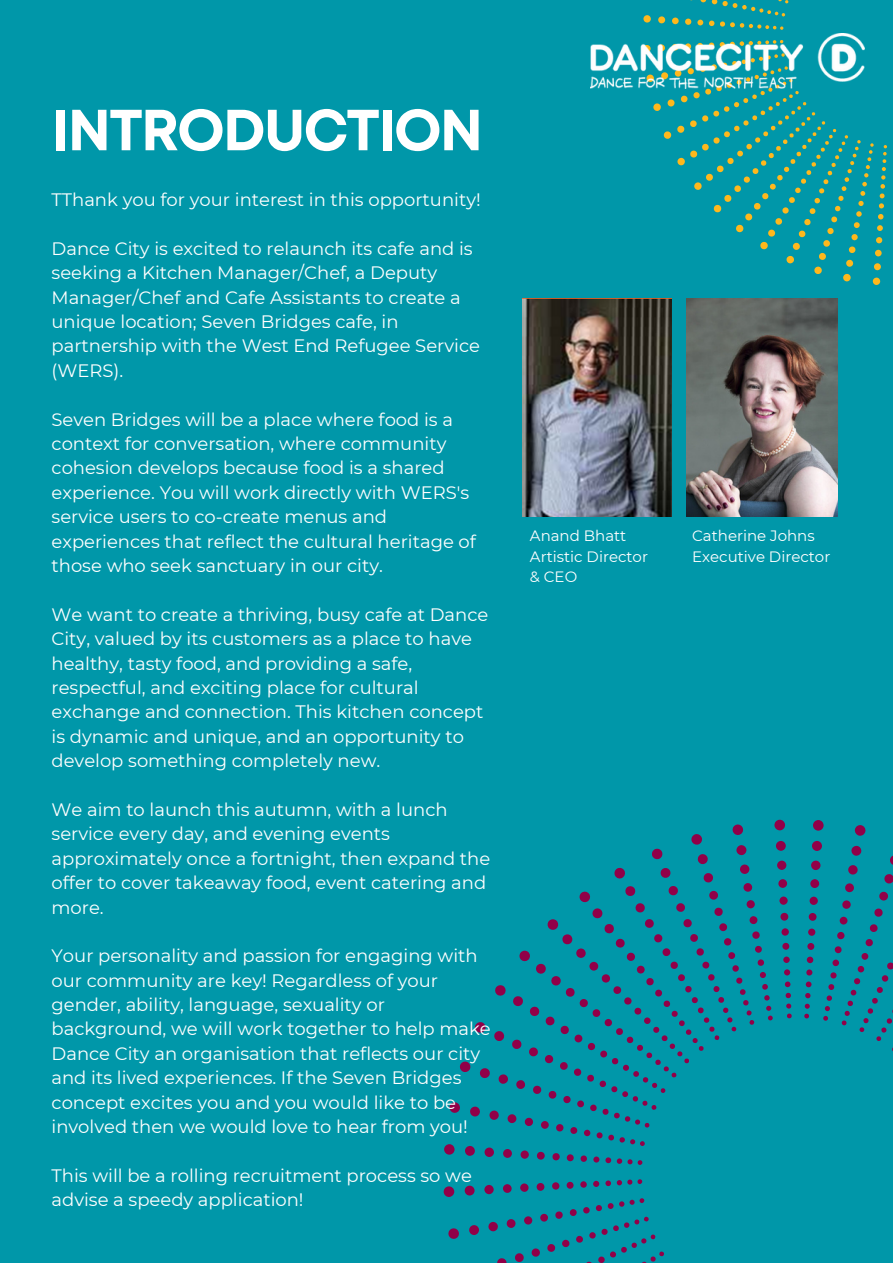
<style>
.page{position:relative;width:893px;height:1264px;background:#fff}
.page>*{position:absolute;margin:0;border:0;box-sizing:border-box;transform-origin:0 0}
.t1{font:700 57.75px "Mont";letter-spacing:-.035em;color:#fff}
.t2{font:18px/24.5px "Montserrat";color:#fff}
.t3{font:15px/20.2px "Montserrat";color:#fff}
</style>
<div class="page">
<div style="left:0;top:0;width:892px;height:1262px;background:#0097a9"></div>
<svg style="left:643px;top:0;width:244px;height:285px"></svg>
<img style="left:522px;top:299px;width:149px;height:217px">
<svg style="left:443px;top:819px;width:449px;height:443px"></svg>
<img style="left:590px;top:34px;width:274px;height:55px">
<img style="left:686px;top:299px;width:151px;height:217px">
<p class="t1" style="left:52px;top:108px;width:433px">INTRODUCTION</p>
<p class="t2" style="left:52px;top:187px;width:430px">TThank you for your interest in this opportunity!</p>
<p class="t2" style="left:52px;top:236px;width:430px">Dance City is excited to relaunch its cafe and is seeking a Kitchen Manager/Chef, a Deputy Manager/Chef and Cafe Assistants to create a unique location; Seven Bridges cafe, in partnership with the West End Refugee Service (WERS).</p>
<p class="t2" style="left:52px;top:407px;width:426px">Seven Bridges will be a place where food is a context for conversation, where community cohesion develops because food is a shared experience. You will work directly with WERS's service users to co-create menus and experiences that reflect the cultural heritage of those who seek sanctuary in our city.</p>
<p class="t2" style="left:52px;top:602px;width:438px">We want to create a thriving, busy cafe at Dance City, valued by its customers as a place to have healthy, tasty food, and providing a safe, respectful, and exciting place for cultural exchange and connection. This kitchen concept is dynamic and unique, and an opportunity to develop something completely new.</p>
<p class="t2" style="left:52px;top:797px;width:440px">We aim to launch this autumn, with a lunch service every day, and evening events approximately once a fortnight, then expand the offer to cover takeaway food, event catering and more.</p>
<p class="t2" style="left:52px;top:943px;width:441px">Your personality and passion for engaging with our community are key! Regardless of your gender, ability, language, sexuality or background, we will work together to help make Dance City an organisation that reflects our city and its lived experiences. If the Seven Bridges concept excites you and you would like to be involved then we would love to hear from you!</p>
<p class="t2" style="left:52px;top:1163px;width:422px">This will be a rolling recruitment process so we advise a speedy application!</p>
<p class="t3" style="left:530px;top:526px;width:98px">Anand Bhatt</p>
<p class="t3" style="left:530px;top:546px;width:120px">Artistic Director &amp; CEO</p>
<p class="t3" style="left:692px;top:526px;width:124px">Catherine Johns</p>
<p class="t3" style="left:692px;top:546px;width:140px">Executive Director</p>
</div>
